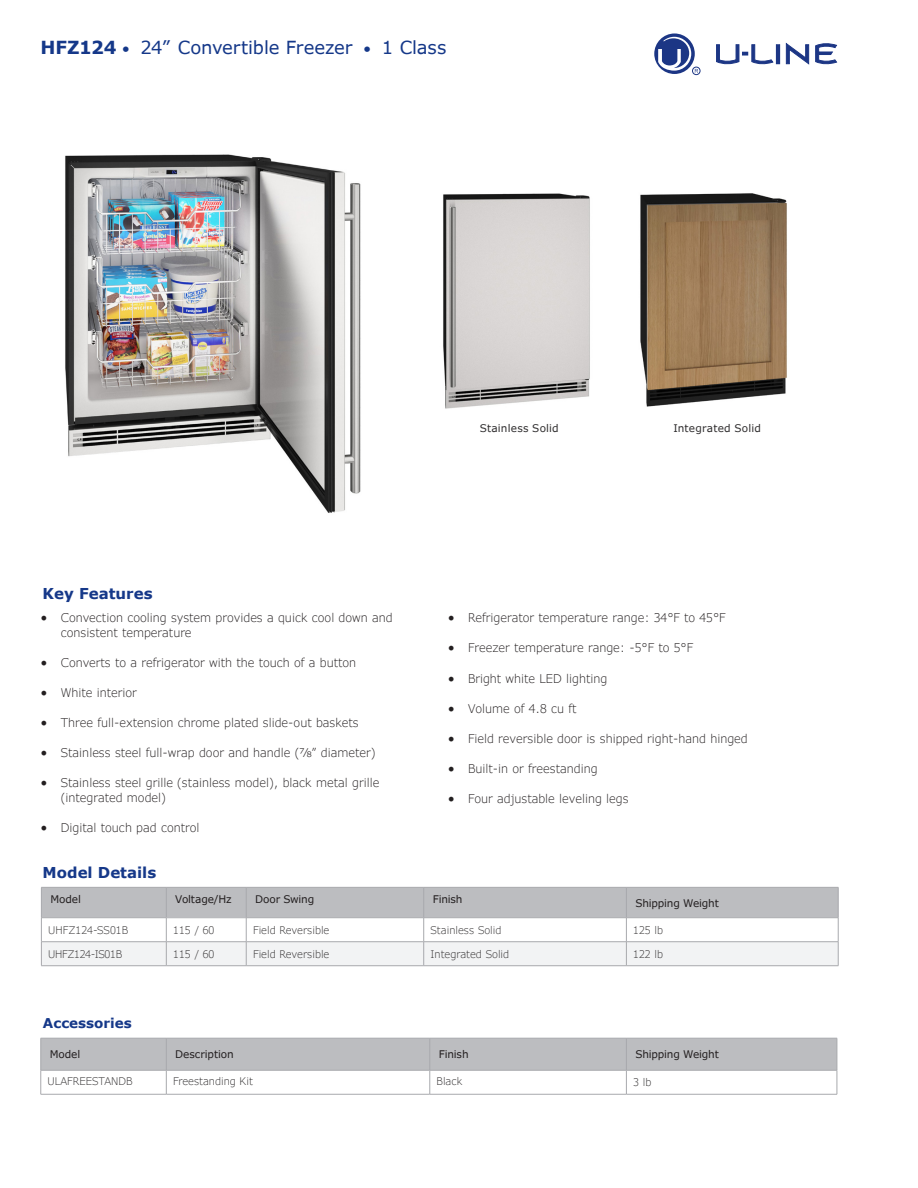
<style>
.page{position:relative;width:918px;height:1188px;background:#fff}
.page>*{position:absolute;margin:0;border:0;box-sizing:border-box;transform-origin:0 0}
.t1{font:18px "Verdana Pro";letter-spacing:-.005em;color:#153889}
.t2{font:700 15px "Verdana";color:#153889}
.t3{font:700 13.5px "Verdana";color:#153889}
.t4{font:300 12px/14.4px "Verdana Pro";color:#231f20}
.t5{font:300 10.5px "Verdana Pro";color:#312f30}
.t6{font:10.5px "Verdana Pro";letter-spacing:-.015em;color:#231f20}
.t7{font:10.5px "Verdana Pro";letter-spacing:.015em;color:#312f30}
.t8{font:300 10.5px "Verdana Pro";letter-spacing:-.03em;color:#312f30}
.s1{font-weight:700}
.s2{font-size:15px}
.s3{font-family:"Minion Pro";font-weight:400;font-size:18px}
</style>
<div class="page">
<img style="left:443px;top:193px;width:147px;height:216px">
<img style="left:640px;top:193px;width:147px;height:214px">
<img style="left:65px;top:154px;width:296px;height:359px">
<div style="left:776px;top:45px;width:4px;height:19px;border:1px solid #1c3685"></div>
<svg style="left:786px;top:43px;width:23px;height:21px"></svg>
<svg style="left:816px;top:43px;width:21px;height:21px"></svg>
<svg style="left:716px;top:45px;width:57px;height:20px"></svg>
<svg style="left:654px;top:33px;width:44px;height:41px"></svg>
<div style="left:692px;top:67px;width:8px;height:8px;border:1px solid #1c3685;border-radius:50%"></div>
<svg style="left:41px;top:887px;width:798px;height:79px"></svg>
<hr style="left:41px;top:965px;width:126px;height:1px;background:#a8a9ad">
<hr style="left:626px;top:1094px;width:211px;height:1px;background:#a8a9ad">
<svg style="left:41px;top:1038px;width:797px;height:56px"></svg>
<hr style="left:41px;top:1094px;width:125px;height:1px;background:#a8a9ad">
<hr style="left:166px;top:1094px;width:264px;height:1px;background:#a8a9ad">
<hr style="left:430px;top:1094px;width:196px;height:1px;background:#a8a9ad">
<p class="t1" style="left:40px;top:36px;width:407px"><span class="s1">HFZ124</span> <span class="s2">•</span> 24” Convertible Freezer <span class="s2">•</span> 1 Class</p>
<p class="t2" style="left:43px;top:584px;width:111px">Key Features</p>
<p class="t7" style="left:480px;top:422px;width:81px">Stainless Solid</p>
<p class="t7" style="left:673px;top:422px;width:89px">Integrated Solid</p>
<p class="t4" style="left:61px;top:611px;width:333px;text-indent:-20px"><span class="s3">•</span> Convection cooling system provides a quick cool down and consistent temperature</p>
<p class="t4" style="left:41px;top:656px;width:317px"><span class="s3">•</span> Converts to a refrigerator with the touch of a button</p>
<p class="t4" style="left:41px;top:686px;width:98px"><span class="s3">•</span> White interior</p>
<p class="t4" style="left:41px;top:716px;width:320px"><span class="s3">•</span> Three full-extension chrome plated slide-out baskets</p>
<p class="t4" style="left:41px;top:746px;width:337px"><span class="s3">•</span> Stainless steel full-wrap door and handle (7/8” diameter)</p>
<p class="t4" style="left:61px;top:776px;width:320px;text-indent:-20px"><span class="s3">•</span> Stainless steel grille (stainless model), black metal grille (integrated model)</p>
<p class="t4" style="left:41px;top:820px;width:161px"><span class="s3">•</span> Digital touch pad control</p>
<p class="t2" style="left:43px;top:862px;width:115px">Model Details</p>
<p class="t4" style="left:448px;top:611px;width:279px"><span class="s3">•</span> Refrigerator temperature range: 34°F to 45°F</p>
<p class="t4" style="left:448px;top:641px;width:247px"><span class="s3">•</span> Freezer temperature range: -5°F to 5°F</p>
<p class="t4" style="left:448px;top:671px;width:161px"><span class="s3">•</span> Bright white LED lighting</p>
<p class="t4" style="left:448px;top:701px;width:130px"><span class="s3">•</span> Volume of 4.8 cu ft</p>
<p class="t4" style="left:448px;top:731px;width:302px"><span class="s3">•</span> Field reversible door is shipped right-hand hinged</p>
<p class="t4" style="left:448px;top:761px;width:151px"><span class="s3">•</span> Built-in or freestanding</p>
<p class="t4" style="left:448px;top:791px;width:182px"><span class="s3">•</span> Four adjustable leveling legs</p>
<p class="t6" style="left:50px;top:893px;width:32px">Model</p>
<p class="t6" style="left:175px;top:893px;width:58px">Voltage/Hz</p>
<p class="t6" style="left:255px;top:893px;width:61px">Door Swing</p>
<p class="t6" style="left:433px;top:893px;width:31px">Finish</p>
<p class="t6" style="left:635px;top:896px;width:85px">Shipping Weight</p>
<p class="t5" style="left:48px;top:923px;width:81px">UHFZ124-SS01B</p>
<p class="t5" style="left:173px;top:923px;width:43px">115 / 60</p>
<p class="t5" style="left:253px;top:923px;width:78px">Field Reversible</p>
<p class="t5" style="left:431px;top:923px;width:73px">Stainless Solid</p>
<p class="t5" style="left:633px;top:923px;width:31px">125 lb</p>
<p class="t8" style="left:48px;top:947px;width:75px">UHFZ124-IS01B</p>
<p class="t5" style="left:173px;top:947px;width:43px">115 / 60</p>
<p class="t5" style="left:253px;top:947px;width:78px">Field Reversible</p>
<p class="t5" style="left:431px;top:947px;width:80px">Integrated Solid</p>
<p class="t5" style="left:633px;top:947px;width:31px">122 lb</p>
<p class="t3" style="left:43px;top:1014px;width:90px">Accessories</p>
<p class="t6" style="left:50px;top:1048px;width:32px">Model</p>
<p class="t6" style="left:175px;top:1048px;width:60px">Description</p>
<p class="t6" style="left:439px;top:1048px;width:31px">Finish</p>
<p class="t6" style="left:635px;top:1048px;width:85px">Shipping Weight</p>
<p class="t5" style="left:48px;top:1075px;width:87px">ULAFREESTANDB</p>
<p class="t5" style="left:173px;top:1075px;width:81px">Freestanding Kit</p>
<p class="t5" style="left:437px;top:1075px;width:27px">Black</p>
<p class="t5" style="left:633px;top:1076px;width:20px">3 lb</p>
</div>
